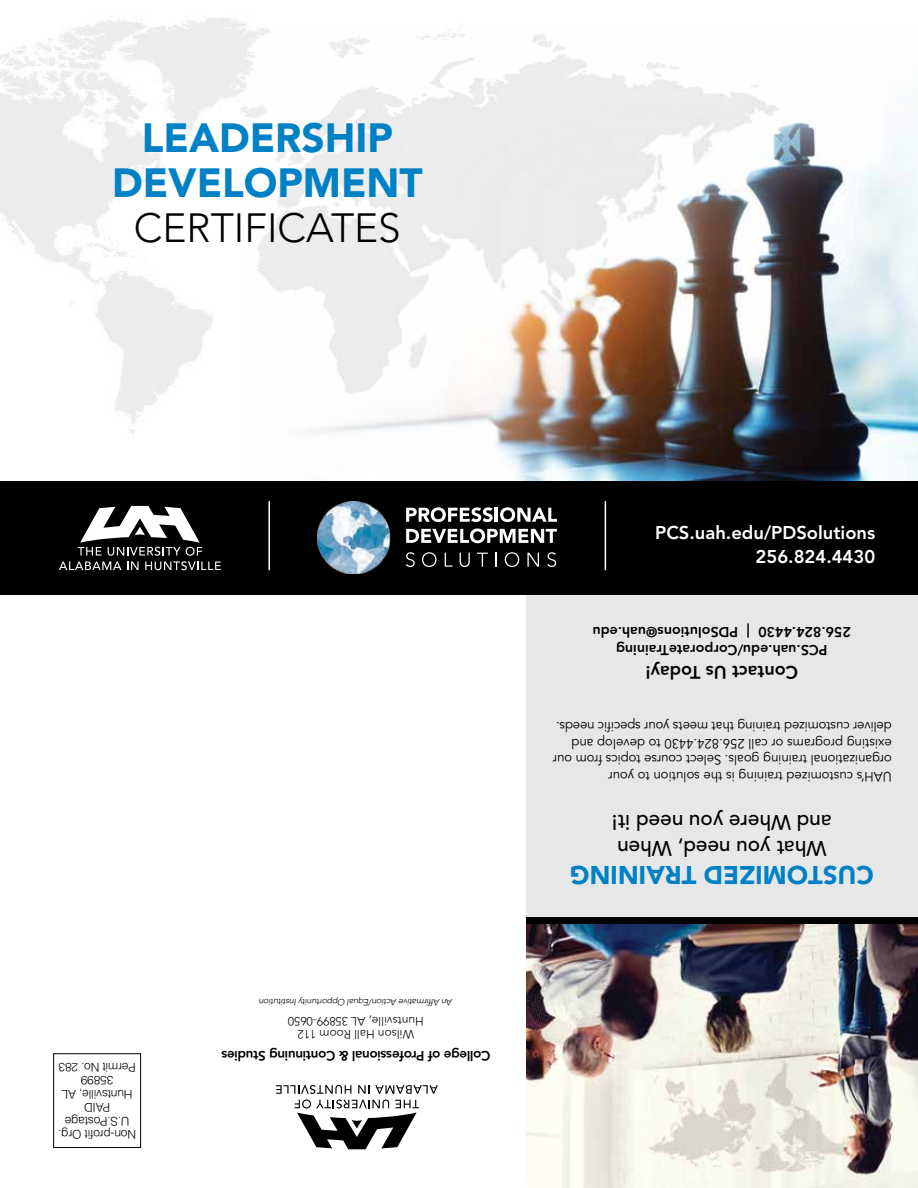
<style>
.page{position:relative;width:918px;height:1188px;background:#fff}
.page>*{position:absolute;margin:0;border:0;box-sizing:border-box;transform-origin:0 0}
.t1{font:900 40.5px/45px "Avenir LT Std";color:#0081c6;text-align:center}
.t2{font:300 40.5px "Avenir LT Std";color:#000}
.t3{font:900 25.5px "Avenir LT Std";color:#0081c6}
.t4{font:500 21px/25.5px "Avenir LT Std";color:#000}
.t5{font:800 18.3px/24px "Avenir LT Std";color:#fff;text-align:right}
.t6{font:800 18px "Avenir LT Std";color:#000}
.t7{font:800 14.25px/18px "Avenir LT Std";color:#000;text-align:center}
.t8{font:13.5px/16.5px "Avenir LT Std";letter-spacing:-.005em;color:#000}
.t9{font:800 13.5px "Avenir LT Std";letter-spacing:-.025em;color:#000}
.t10{font:300 12px/13.5px "Helvetica LT Std";letter-spacing:-.015em;color:#000;text-align:center}
.t11{font:300 12px/13.5px "Avenir LT Std";color:#000;text-align:center}
.t12{font:italic 300 9px "Avenir LT Std";letter-spacing:-.025em;color:#000}
</style>
<div class="page">
<div style="left:526px;top:594px;width:392px;height:594px;background:#e6e7e8"></div>
<div style="left:53px;top:1053px;width:88px;height:95px;border:1px solid #000"></div>
<img style="left:0;top:16px;width:918px;height:465px">
<div style="left:0;top:482px;width:918px;height:113px;background:#000"></div>
<svg style="left:59px;top:506px;width:162px;height:64px"></svg>
<svg style="left:295px;top:1100px;width:124px;height:49px"></svg>
<svg style="left:358px;top:1085px;width:80px;height:9px"></svg>
<svg style="left:276px;top:1085px;width:75px;height:9px"></svg>
<svg style="left:406px;top:507px;width:87px;height:15px"></svg>
<hr style="left:495px;top:508px;width:3px;height:14px;background:#fff">
<svg style="left:500px;top:507px;width:57px;height:15px"></svg>
<svg style="left:406px;top:529px;width:151px;height:14px"></svg>
<svg style="left:406px;top:552px;width:9px;height:15px"></svg>
<svg style="left:422px;top:552px;width:15px;height:15px"></svg>
<svg style="left:445px;top:553px;width:8px;height:14px"></svg>
<svg style="left:460px;top:553px;width:10px;height:14px"></svg>
<svg style="left:477px;top:553px;width:11px;height:14px"></svg>
<svg style="left:495px;top:553px;width:2px;height:14px"></svg>
<svg style="left:505px;top:552px;width:14px;height:15px"></svg>
<svg style="left:527px;top:553px;width:12px;height:14px"></svg>
<svg style="left:547px;top:552px;width:9px;height:15px"></svg>
<img style="left:318px;top:501px;width:73px;height:72px">
<hr style="left:268px;top:501px;width:2px;height:69px;background:#fff">
<hr style="left:605px;top:501px;width:1px;height:69px;background:#fff">
<img style="left:526px;top:923px;width:392px;height:265px">
<div style="left:526px;top:917px;width:392px;height:6px;background:#000"></div>
<h1 class="t1" style="left:112px;top:115px;width:312px">LEADERSHIP<br>DEVELOPMENT</h1>
<h1 class="t2" style="left:134px;top:204px;width:268px">CERTIFICATES</h1>
<p class="t10" style="left:136px;top:1141px;width:79px;rotate:-180deg">Non-profit Org.<br>U.S.Postage<br>PAID<br>Huntsville, AL<br>35899<br>Permit No. 283</p>
<p class="t12" style="left:453px;top:1008px;width:195px;rotate:-180deg">An Affirmative Action/Equal Opportunity Institution</p>
<p class="t11" style="left:424px;top:1041px;width:137px;rotate:-180deg">Wilson Hall Room 112<br>Huntsville, AL 35899-0650</p>
<p class="t9" style="left:490px;top:1063px;width:270px;rotate:-180deg">College of Professional &amp; Continuing Studies</p>
<h3 class="t5" style="left:655px;top:521px;width:222px">PCS.uah.edu/PDSolutions<br>256.824.4430</h3>
<p class="t7" style="left:851px;top:659px;width:260px;rotate:-180deg">PCS.uah.edu/CorporateTraining<br>256.824.4430 | PDSolutions@uah.edu</p>
<h3 class="t6" style="left:798px;top:683px;width:154px;rotate:-180deg">Contact Us Today!</h3>
<p class="t8" style="left:892px;top:784px;width:341px;rotate:-180deg">UAH’s customized training is the solution to your organizational training goals. Select course topics from our existing programs or call 256.824.4430 to develop and deliver customized training that meets your specific needs.</p>
<h3 class="t4" style="left:832px;top:860px;width:221px;rotate:-180deg">What you need, When and Where you need it!</h3>
<h2 class="t3" style="left:874px;top:890px;width:306px;rotate:-180deg">CUSTOMIZED TRAINING</h2>
</div>
